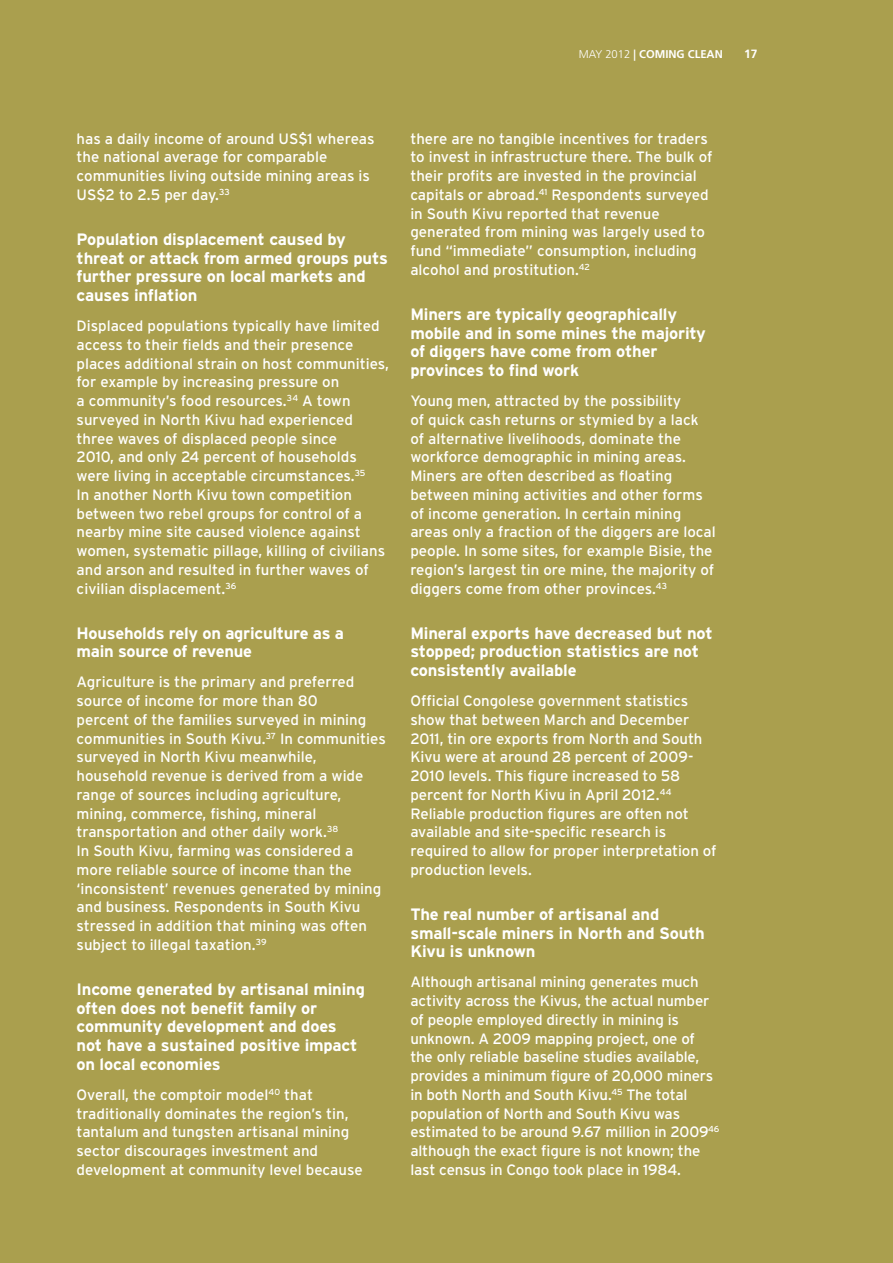
<style>
.page{position:relative;width:893px;height:1263px;background:#aa9f4e}
.page>*{position:absolute;margin:0;border:0;box-sizing:border-box;transform-origin:0 0}
.t1{font:700 16.5px/18.8px "Interstate";letter-spacing:-.01em;color:#fff}
.t2{font:15px/18.8px "Interstate";color:#fff}
.t3{font:700 12px "Frutiger";color:#fff}
.t4{font:700 11.25px "Frutiger";color:#fff}
.s1{font-weight:300}
</style>
<div class="page">
<p class="t4" style="left:579px;top:47px;width:146px"><span class="s1">MAY 2012</span> | COMING CLEAN</p>
<p class="t3" style="left:744px;top:46px;width:15px">17</p>
<p class="t2" style="left:77px;top:129px;width:300px">has a daily income of around US$1 whereas the national average for comparable communities living outside mining areas is US$2 to 2.5 per day.<sup>33</sup></p>
<p class="t1" style="left:77px;top:229px;width:313px">Population displacement caused by threat or attack from armed groups puts further pressure on local markets and causes inflation</p>
<p class="t2" style="left:77px;top:316px;width:314px">Displaced populations typically have limited access to their fields and their presence places additional strain on host communities, for example by increasing pressure on<br>a community’s food resources.<sup>34</sup> A town surveyed in North Kivu had experienced three waves of displaced people since<br>2010, and only 24 percent of households were living in acceptable circumstances.<sup>35<br></sup>In another North Kivu town competition between two rebel groups for control of a nearby mine site caused violence against women, systematic pillage, killing of civilians and arson and resulted in further waves of civilian displacement.<sup>36</sup></p>
<p class="t1" style="left:77px;top:623px;width:269px">Households rely on agriculture as a main source of revenue</p>
<p class="t2" style="left:77px;top:672px;width:311px">Agriculture is the primary and preferred source of income for more than 80<br>percent of the families surveyed in mining communities in South Kivu.<sup>37</sup> In communities surveyed in North Kivu meanwhile, household revenue is derived from a wide range of sources including agriculture, mining, commerce, fishing, mineral transportation and other daily work.<sup>38<br></sup>In South Kivu, farming was considered a more reliable source of income than the ‘inconsistent’ revenues generated by mining and business. Respondents in South Kivu stressed in addition that mining was often subject to illegal taxation.<sup>39</sup></p>
<p class="t1" style="left:77px;top:979px;width:290px">I ncome generated by artisanal mining often does not benefit family or community development and does not have a sustained positive impact on local economies</p>
<p class="t2" style="left:77px;top:1085px;width:288px">Overall, the comptoir model<sup>40</sup> that traditionally dominates the region’s tin, tantalum and tungsten artisanal mining sector discourages investment and development at community level because</p>
<p class="t2" style="left:410px;top:129px;width:304px">there are no tangible incentives for traders to invest in infrastructure there. The bulk of their profits are invested in the provincial capitals or abroad.<sup>41</sup> Respondents surveyed in South Kivu reported that revenue generated from mining was largely used to fund “immediate” consumption, including alcohol and prostitution.<sup>42</sup></p>
<p class="t1" style="left:410px;top:304px;width:297px">M iners are typically geographically mobile and in some mines the majority of diggers have come from other provinces to find work</p>
<p class="t2" style="left:410px;top:391px;width:307px">Young men, attracted by the possibility<br>of quick cash returns or stymied by a lack of alternative livelihoods, dominate the workforce demographic in mining areas.<br>Miners are often described as floating between mining activities and other forms of income generation. In certain mining areas only a fraction of the diggers are local people. In some sites, for example Bisie, the region’s largest tin ore mine, the majority of diggers come from other provinces.<sup>43</sup></p>
<p class="t1" style="left:410px;top:623px;width:304px">M ineral exports have decreased but not stopped; production statistics are not consistently available</p>
<p class="t2" style="left:410px;top:691px;width:308px">Official Congolese government statistics show that between March and December 2011, tin ore exports from North and South Kivu were at around 28 percent of 2009- 2010 levels. This figure increased to 58 percent for North Kivu in April 2012.<sup>44<br></sup>Reliable production figures are often not available and site-specific research is required to allow for proper interpretation of production levels.</p>
<p class="t1" style="left:410px;top:904px;width:296px">The real number of artisanal and small-scale miners in North and South<br>Kivu is unknown</p>
<p class="t2" style="left:410px;top:972px;width:311px">Although artisanal mining generates much activity across the Kivus, the actual number of people employed directly in mining is unknown. A 2009 mapping project, one of the only reliable baseline studies available, provides a minimum figure of 20,000 miners in both North and South Kivu.<sup>45</sup> The total population of North and South Kivu was estimated to be around 9.67 million in 2009<sup>46 </sup>although the exact figure is not known; the last census in Congo took place in 1984.</p>
</div>
